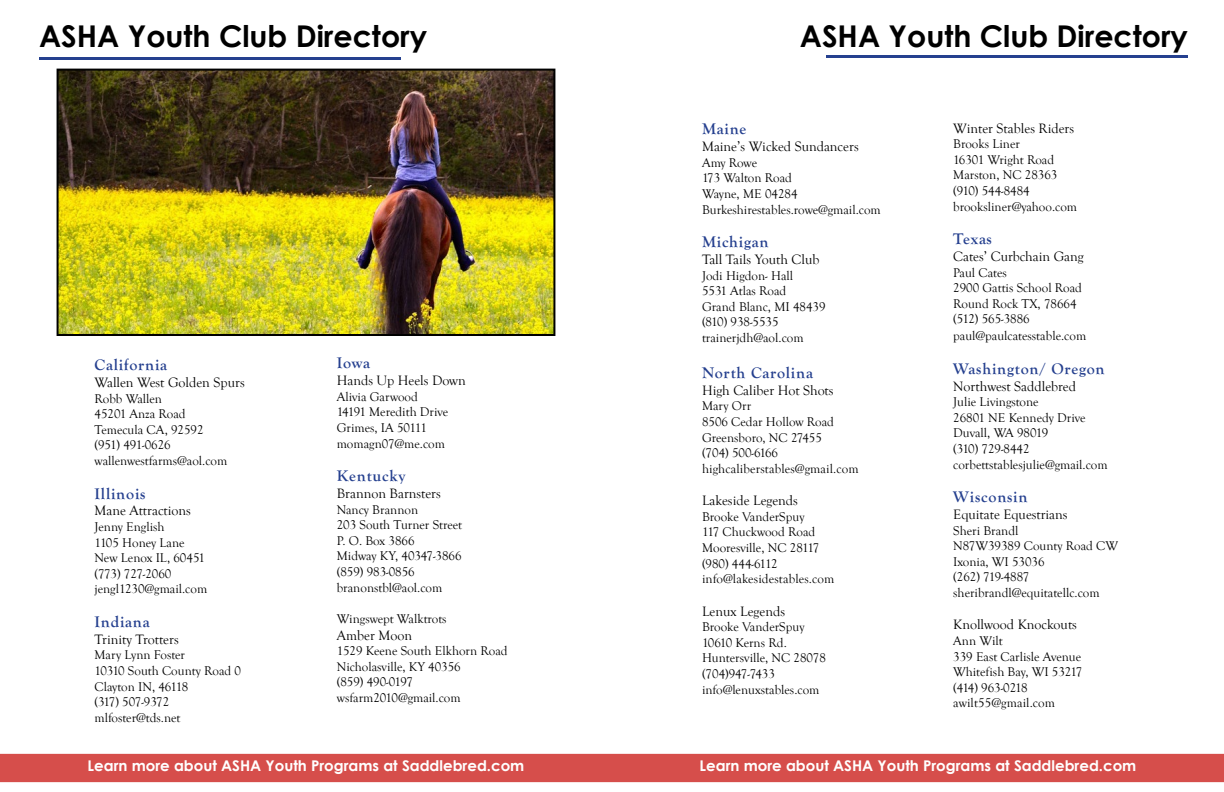
<style>
.page{position:relative;width:1224px;height:792px;background:#fff}
.page>*{position:absolute;margin:0;border:0;box-sizing:border-box;transform-origin:0 0}
.t1{font:700 30px "Century Gothic";color:#000}
.t2{font:700 16px "Goudy Old Style T";letter-spacing:.05em;color:#25408f}
.t3{font:700 15px "Century Gothic";color:#fff}
.t4{font:14px "Goudy Old Style T";color:#000}
.t5{font:13px/15.6px "Goudy Old Style T";color:#000}
</style>
<div class="page">
<hr style="left:39px;top:57px;width:361px;height:3px;background:#25408f">
<img style="left:60px;top:72px;width:492px;height:261px">
<div style="left:57px;top:69px;width:498px;height:267px;border:2px solid #000"></div>
<div style="left:0;top:754px;width:611px;height:28px;background:#d64e4b"></div>
<hr style="left:826px;top:56px;width:362px;height:2px;background:#25408f">
<div style="left:612px;top:754px;width:611px;height:28px;background:#d64e4b"></div>
<h1 class="t1" style="left:39px;top:13px;width:390px">ASHA Youth Club Directory</h1>
<p class="t2" style="left:94px;top:356px;width:74px">California</p>
<p class="t4" style="left:94px;top:375px;width:152px">Wallen West Golden Spurs</p>
<p class="t5" style="left:94px;top:391px;width:134px">Robb Wallen<br>45201 Anza Road<br>Temecula CA, 92592 (951) 491-0626 wallenwestfarms@aol.com</p>
<p class="t2" style="left:94px;top:484px;width:53px">Illinois</p>
<p class="t4" style="left:94px;top:503px;width:98px">Mane Attractions</p>
<p class="t5" style="left:94px;top:519px;width:114px">Jenny English<br>1105 Honey Lane<br>New Lenox IL, 60451 (773) 727-2060 jengl1230@gmail.com</p>
<p class="t2" style="left:94px;top:613px;width:57px">Indiana</p>
<p class="t4" style="left:94px;top:631px;width:86px">Trinity Trotters</p>
<p class="t5" style="left:94px;top:648px;width:148px">Mary Lynn Foster<br>10310 South County Road 0<br>Clayton IN, 46118<br>(317) 507-9372 mlfoster@tds.net</p>
<p class="t2" style="left:337px;top:354px;width:35px">Iowa</p>
<p class="t4" style="left:337px;top:373px;width:131px">Hands Up Heels Down</p>
<p class="t5" style="left:337px;top:389px;width:113px">Alivia Garwood<br>14191 Meredith Drive<br>Grimes, IA 50111 momagn07@me.com</p>
<p class="t2" style="left:337px;top:467px;width:70px">Kentucky</p>
<p class="t4" style="left:337px;top:486px;width:106px">Brannon Barnsters</p>
<p class="t5" style="left:337px;top:502px;width:127px">Nancy Brannon<br>203 South Turner Street<br>P. O. Box 3866<br>Midway KY, 40347-3866 (859) 983-0856 branonstbl@aol.com</p>
<p class="t5" style="left:337px;top:611px;width:111px">Wingswept Walktrots</p>
<p class="t4" style="left:337px;top:627px;width:77px">Amber Moon</p>
<p class="t5" style="left:337px;top:643px;width:172px">1529 Keene South Elkhorn Road<br>Nicholasville, KY 40356<br>(859) 490-0197 wsfarm2010@gmail.com</p>
<p class="t3" style="left:88px;top:755px;width:438px">Learn more about ASHA Youth Programs at Saddlebred.com</p>
<h1 class="t1" style="left:800px;top:13px;width:390px">ASHA Youth Club Directory</h1>
<p class="t2" style="left:702px;top:120px;width:46px">Maine</p>
<p class="t4" style="left:702px;top:139px;width:158px">Maine’s Wicked Sundancers</p>
<p class="t5" style="left:702px;top:155px;width:180px">Amy Rowe<br>173 Walton Road<br>Wayne, ME 04284<br>Burkeshirestables.rowe@gmail.com</p>
<p class="t2" style="left:702px;top:233px;width:68px">Michigan</p>
<p class="t4" style="left:702px;top:252px;width:119px">Tall Tails Youth Club</p>
<p class="t5" style="left:702px;top:268px;width:125px">Jodi Higdon- Hall<br>5531 Atlas Road<br>Grand Blanc, MI 48439 (810) 938-5535 trainerjdh@aol.com</p>
<p class="t2" style="left:702px;top:364px;width:112px">North Carolina</p>
<p class="t4" style="left:702px;top:382px;width:133px">High Caliber Hot Shots</p>
<p class="t5" style="left:702px;top:399px;width:158px">Mary Orr<br>8506 Cedar Hollow Road<br>Greensboro, NC 27455<br>(704) 500-6166 highcaliberstables@gmail.com</p>
<p class="t4" style="left:702px;top:493px;width:97px">Lakeside Legends</p>
<p class="t5" style="left:702px;top:509px;width:134px">Brooke VanderSpuy<br>117 Chuckwood Road<br>Mooresville, NC 28117 (980) 444-6112 info@lakesidestables.com</p>
<p class="t4" style="left:702px;top:603px;width:85px">Lenux Legends</p>
<p class="t5" style="left:702px;top:619px;width:125px">Brooke VanderSpuy<br>10610 Kerns Rd.<br>Huntersville, NC 28078 (704)947-7433 info@lenuxstables.com</p>
<p class="t4" style="left:953px;top:120px;width:123px">Winter Stables Riders</p>
<p class="t5" style="left:953px;top:136px;width:125px">Brooks Liner<br>16301 Wright Road<br>Marston, NC 28363 (910) 544-8484 brooksliner@yahoo.com</p>
<p class="t2" style="left:953px;top:230px;width:40px">Texas</p>
<p class="t4" style="left:953px;top:249px;width:132px">Cates’ Curbchain Gang</p>
<p class="t5" style="left:953px;top:265px;width:130px">Paul Cates<br>2900 Gattis School Road<br>Round Rock TX, 78664 (512) 565-3886</p>
<p class="t5" style="left:953px;top:328px;width:134px">paul@paulcatesstable.com</p>
<p class="t2" style="left:953px;top:359px;width:153px">Washington/ Oregon</p>
<p class="t4" style="left:953px;top:378px;width:124px">Northwest Saddlebred</p>
<p class="t5" style="left:953px;top:394px;width:156px">Julie Livingstone<br>26801 NE Kennedy Drive<br>Duvall, WA 98019<br>(310) 729-8442 corbettstablesjulie@gmail.com</p>
<p class="t2" style="left:953px;top:488px;width:76px">Wisconsin</p>
<p class="t4" style="left:953px;top:507px;width:116px">Equitate Equestrians</p>
<p class="t5" style="left:953px;top:523px;width:166px">Sheri Brandl<br>N87W39389 County Road CW<br>Ixonia, WI 53036<br>(262) 719-4887 sheribrandl@equitatellc.com</p>
<p class="t4" style="left:953px;top:617px;width:125px">Knollwood Knockouts</p>
<p class="t5" style="left:953px;top:633px;width:130px">Ann Wilt<br>339 East Carlisle Avenue<br>Whitefish Bay, WI 53217 (414) 963-0218 awilt55@gmail.com</p>
<p class="t3" style="left:700px;top:755px;width:438px">Learn more about ASHA Youth Programs at Saddlebred.com</p>
</div>
